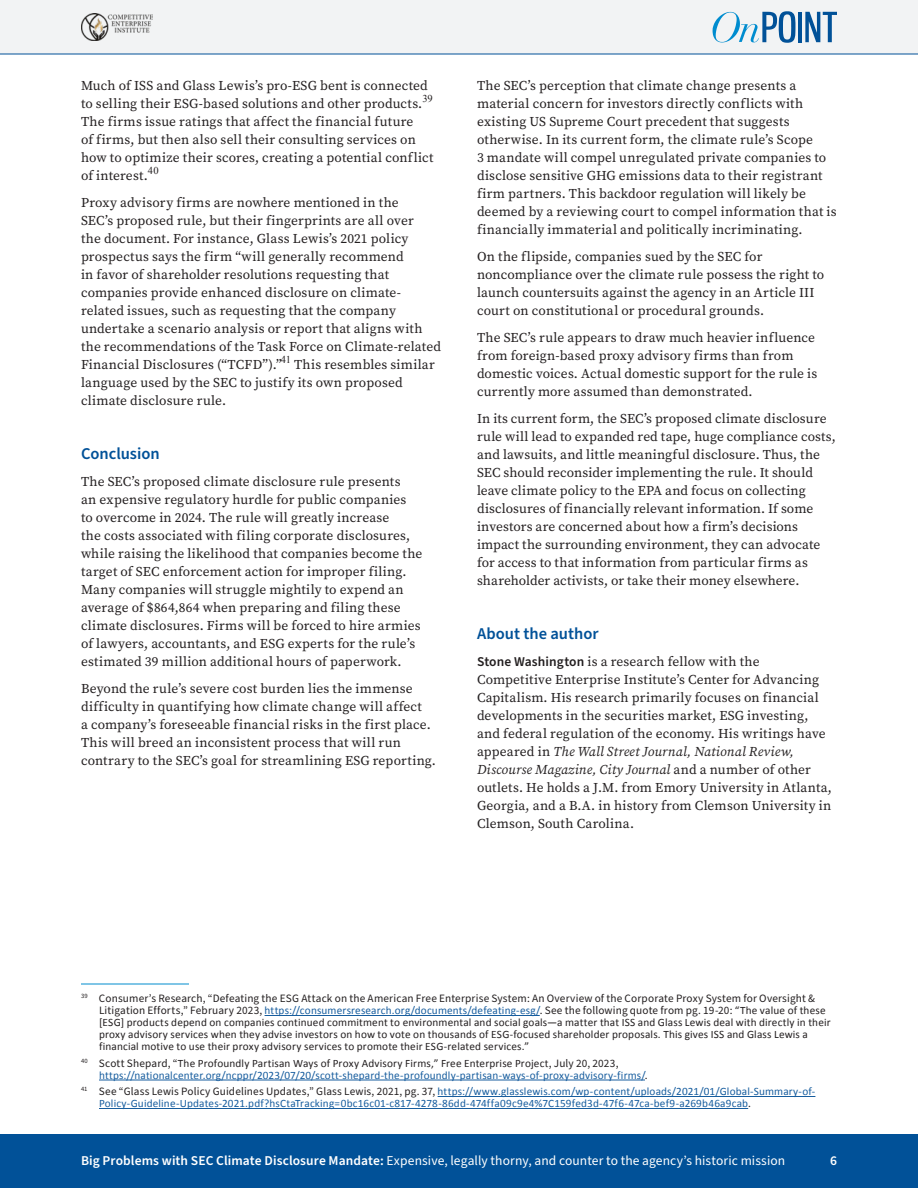
<style>
.page{position:relative;width:918px;height:1188px;background:#fff}
.page>*{position:absolute;margin:0;border:0;box-sizing:border-box;transform-origin:0 0}
.t1{font:600 16.5px "Source Sans Pro";color:#015198}
.t2{font:13.5px/18px "Source Serif Pro";letter-spacing:.01em;color:#231f20}
.t3{font:13.5px "Source Sans Pro";letter-spacing:.005em;color:#fff}
.t4{font:600 13.5px "Source Sans Pro";color:#fff}
.Footnote_Text{font:11.25px/12px "Calibri";letter-spacing:.015em;color:#231f20}
.Footnote_Text-2{font:11.25px/12px "Calibri";letter-spacing:.015em;color:#175d9e}
.s1{font-family:"Source Sans Pro";font-weight:600}
.s2{font-style:italic}
.s3{font-family:"Source Sans Pro"}
.s4{color:#175d9e}
.s5{font-family:"Source Sans Pro";color:#231f20}
.s6{color:#231f20}
.s7{font-weight:600}
</style>
<div class="page">
<hr style="left:81px;top:984px;width:108px;height:1px;background:#008ccf">
<hr style="left:265px;top:1015px;width:275px;height:1px;background:#175d9e">
<hr style="left:99px;top:1080px;width:546px;height:1px;background:#175d9e">
<hr style="left:438px;top:1096px;width:377px;height:1px;background:#175d9e">
<hr style="left:99px;top:1108px;width:649px;height:1px;background:#175d9e">
<div style="left:0;top:0;width:918px;height:54px;background:#f2f3f4"></div>
<svg style="left:713px;top:11px;width:83px;height:32px"></svg>
<svg style="left:805px;top:12px;width:32px;height:30px"></svg>
<hr style="left:798px;top:12px;width:4px;height:30px;background:#015198">
<div style="left:0;top:1134px;width:918px;height:54px;background:#015198"></div>
<img style="left:81px;top:14px;width:72px;height:26px">
<p class="t2" style="left:81px;top:77px;width:354px">Much of ISS and Glass Lewis’s pro-ESG bent is connected to selling their ESG-based solutions and other products.<sup>39<br></sup>The firms issue ratings that affect the financial future<br>of firms, but then also sell their consulting services on how to optimize their scores, creating a potential conflict of interest.<sup>40</sup></p>
<p class="t2" style="left:81px;top:194px;width:362px">Proxy advisory firms are nowhere mentioned in the<br>SEC’s proposed rule, but their fingerprints are all over<br>the document. For instance, Glass Lewis’s 2021 policy prospectus says the firm “will generally recommend<br>in favor of shareholder resolutions requesting that companies provide enhanced disclosure on climate&shy;related issues, such as requesting that the company undertake a scenario analysis or report that aligns with the recommendations of the Task Force on Climate-related Financial Disclosures (“TCFD”).”<sup>41</sup> This resembles similar language used by the SEC to justify its own proposed climate disclosure rule.</p>
<h1 class="t1" style="left:81px;top:443px;width:80px">Conclusion</h1>
<p class="t2" style="left:81px;top:473px;width:343px">The SEC’s proposed climate disclosure rule presents<br>an expensive regulatory hurdle for public companies<br>to overcome in 2024. The rule will greatly increase<br>the costs associated with filing corporate disclosures, while raising the likelihood that companies become the target of SEC enforcement action for improper filing.<br>Many companies will struggle mightily to expend an average of $864,864 when preparing and filing these climate disclosures. Firms will be forced to hire armies of lawyers, accountants, and ESG experts for the rule’s estimated 39 million additional hours of paperwork.</p>
<p class="t2" style="left:81px;top:680px;width:356px">Beyond the rule’s severe cost burden lies the immense difficulty in quantifying how climate change will affect<br>a company’s foreseeable financial risks in the first place.<br>This will breed an inconsistent process that will run contrary to the SEC’s goal for streamlining ESG reporting.</p>
<p class="t2" style="left:477px;top:77px;width:361px">The SEC’s perception that climate change presents a material concern for investors directly conflicts with existing US Supreme Court precedent that suggests otherwise. In its current form, the climate rule’s Scope<br>3 mandate will compel unregulated private companies to disclose sensitive GHG emissions data to their registrant firm partners. This backdoor regulation will likely be deemed by a reviewing court to compel information that is financially immaterial and politically incriminating.</p>
<p class="t2" style="left:477px;top:248px;width:349px">On the flipside, companies sued by the SEC for noncompliance over the climate rule possess the right to launch countersuits against the agency in an Article III court on constitutional or procedural grounds.</p>
<p class="t2" style="left:477px;top:329px;width:342px">The SEC’s rule appears to draw much heavier influence from foreign-based proxy advisory firms than from domestic voices. Actual domestic support for the rule is currently more assumed than demonstrated.</p>
<p class="t2" style="left:477px;top:410px;width:360px">In its current form, the SEC’s proposed climate disclosure rule will lead to expanded red tape, huge compliance costs, and lawsuits, and little meaningful disclosure. Thus, the SEC should reconsider implementing the rule. It should leave climate policy to the EPA and focus on collecting disclosures of financially relevant information. If some investors are concerned about how a firm’s decisions impact the surrounding environment, they can advocate for access to that information from particular firms as shareholder activists, or take their money elsewhere.</p>
<h1 class="t1" style="left:477px;top:623px;width:123px">About the author</h1>
<p class="t2" style="left:477px;top:653px;width:357px"><span class="s1">Stone Washington</span> is a research fellow with the Competitive Enterprise Institute’s Center for Advancing Capitalism. His research primarily focuses on financial developments in the securities market, ESG investing, and federal regulation of the economy. His writings have appeared in <span class="s2">The Wall Street Journal, National Review, Discourse Magazine, City Journal</span> and a number of other outlets. He holds a J.M. from Emory University in Atlanta, Georgia, and a B.A. in history from Clemson University in Clemson, South Carolina.</p>
<p class="Footnote_Text" style="left:99px;top:992px;width:733px;text-indent:-18px"><sup>39</sup> <span class="s3">Consumer’s Research, “Defeating the ESG Attack on the American Free Enterprise System: An Overview of the Corporate Proxy System for Oversight &amp; Litigation Efforts,” February 2023,</span> <span class="s4">https://consumersresearch.org/documents/defeating-esg/</span><span class="s3">. See the following quote from pg. 19-20:</span> “The value of these [ESG] products depend on companies continued commitment to environmental and social goals—a matter that ISS and Glass Lewis deal with directly in their proxy advisory services when they advise investors on how to vote on thousands of ESG-focused shareholder proposals. This gives ISS and Glass Lewis a financial motive to use their proxy advisory services to promote their ESG-related services.”</p>
<p class="Footnote_Text-2" style="left:99px;top:1056px;width:550px;text-indent:-18px"><sup>40</sup> <span class="s5">Scott Shepard, “</span><span class="s6">The Profoundly Partisan Ways of Proxy Advisory Firms,” Free Enterprise Project</span><span class="s5">, July 20, 2023, </span>https://nationalcenter.org/ncppr/2023/07/20/scott-shepard-the-profoundly-partisan-ways-of-proxy-advisory-firms/<span class="s5">.</span></p>
<p class="Footnote_Text-2" style="left:99px;top:1085px;width:718px;text-indent:-18px"><sup>41</sup> <span class="s5">See “Glass Lewis Policy Guidelines Updates,” Glass Lewis, 2021, pg. 37,</span> https://www.glasslewis.com/wp-content/uploads/2021/01/Global-Summary-of-<br>Policy-Guideline-Updates-2021.pdf?hsCtaTracking=0bc16c01-c817-4278-86dd-474ffa09c9e4%7C159fed3d-47f6-47ca-bef9-a269b46a9cab<span class="s5">.</span></p>
<p class="t3" style="left:81px;top:1152px;width:706px"><span class="s7">Big Problems with SEC Climate Disclosure Mandate:</span> Expensive, legally thorny, and counter to the agency’s historic mission</p>
<p class="t4" style="left:830px;top:1152px;width:8px">6</p>
</div>
